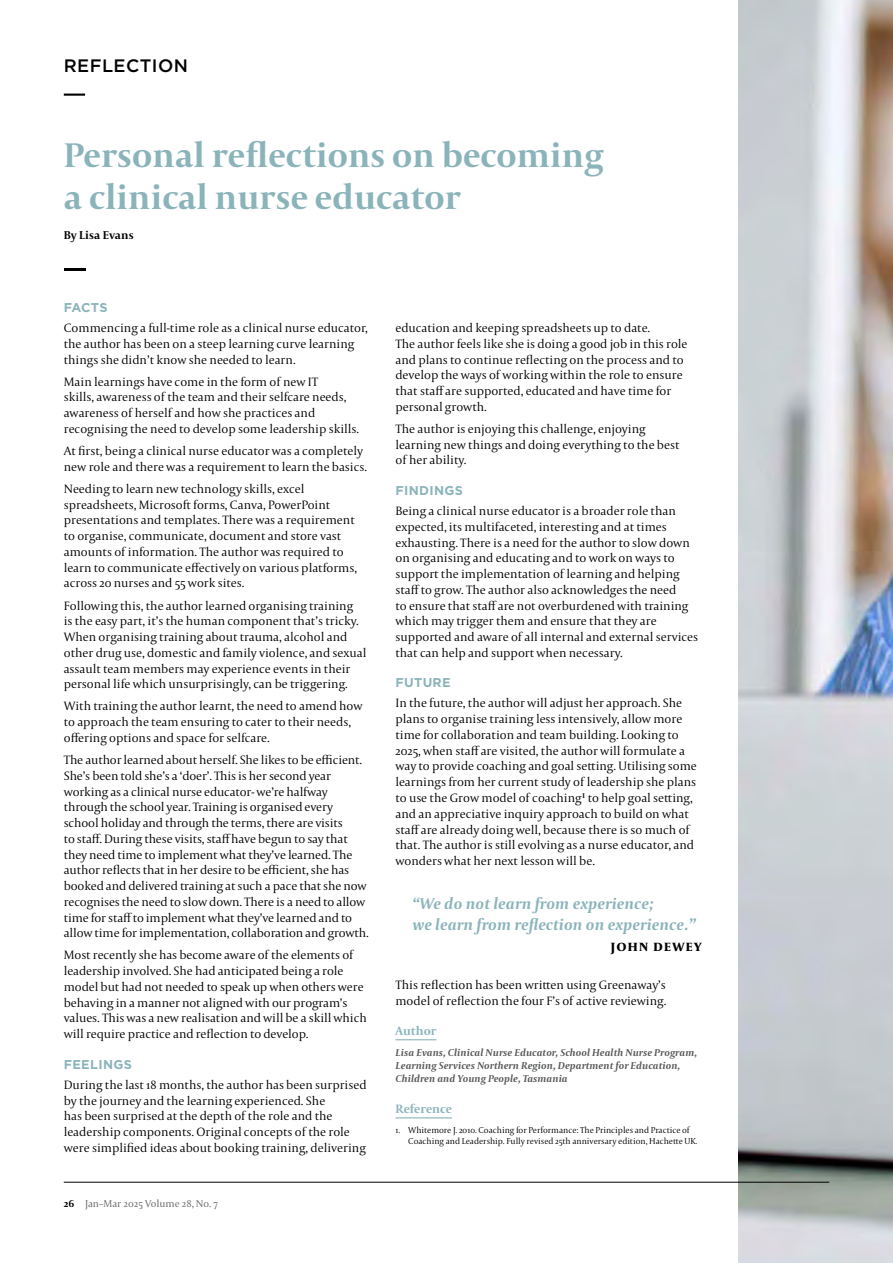
<style>
.page{position:relative;width:893px;height:1263px;background:#fff}
.page>*{position:absolute;margin:0;border:0;box-sizing:border-box;transform-origin:0 0}
.t1{font:700 36px/42px "Capitolium 2";letter-spacing:.005em;color:#8bb4ba}
.t2{font:500 18px "Gotham";color:#000}
.t3{font:italic 700 16.5px/21px "Capitolium 2";letter-spacing:.01em;color:#8bb4ba}
.t4{font:700 16.5px "Capitolium 2";letter-spacing:.05em;color:#000}
.t5{font:300 12.75px/15.8px "Capitolium 2";color:#000}
.t6{font:700 12.75px "Gotham";letter-spacing:.025em;color:#8bb4ba}
.t7{font:700 12.75px "Capitolium 2";color:#8bb4ba}
.t8{font:700 12px "Capitolium 2";letter-spacing:.005em;color:#000}
.t9{font:italic 700 10.5px/12.8px "Capitolium 2";letter-spacing:.01em;color:#58595b}
.t10{font:10.5px "Capitolium 2";color:#6d6e71}
.t11{font:300 9px/11.2px "Capitolium 2";color:#000}
.s1{font-weight:700;color:#000}
</style>
<div class="page">
<hr style="left:64px;top:269px;width:21px;height:2px;background:#000">
<hr style="left:395px;top:1039px;width:41px;height:1px;background:#8bb4ba">
<hr style="left:395px;top:1117px;width:57px;height:1px;background:#8bb4ba">
<img style="left:739px;top:0;width:154px;height:1263px">
<hr style="left:64px;top:94px;width:21px;height:2px;background:#000">
<hr style="left:64px;top:1182px;width:765px;height:1px;background:#000">
<h2 class="t2" style="left:64px;top:54px;width:14px">REFLECTION</h2>
<h1 class="t1" style="left:64px;top:133px;width:541px">Personal reflections on becoming a clinical nurse educator</h1>
<p class="t8" style="left:64px;top:227px;width:71px">By Lisa Evans</p>
<p class="t6" style="left:64px;top:299px;width:45px">FACTS</p>
<p class="t5" style="left:64px;top:320px;width:306px">Commencing a full-time role as a clinical nurse educator, the author has been on a steep learning curve learning things she didn’t know she needed to learn.</p>
<p class="t5" style="left:64px;top:373px;width:297px">Main learnings have come in the form of new IT<br>skills, awareness of the team and their selfcare needs, awareness of herself and how she practices and recognising the need to develop some leadership skills.</p>
<p class="t5" style="left:64px;top:443px;width:305px">At first, being a clinical nurse educator was a completely new role and there was a requirement to learn the basics.</p>
<p class="t5" style="left:64px;top:481px;width:295px">Needing to learn new technology skills, excel spreadsheets, Microsoft forms, Canva, PowerPoint presentations and templates. There was a requirement to organise, communicate, document and store vast amounts of information. The author was required to learn to communicate effectively on various platforms, across 20 nurses and 55 work sites.</p>
<p class="t5" style="left:64px;top:597px;width:304px">Following this, the author learned organising training<br>is the easy part, it’s the human component that’s tricky.<br>When organising training about trauma, alcohol and other drug use, domestic and family violence, and sexual assault team members may experience events in their personal life which unsurprisingly, can be triggering.</p>
<p class="t5" style="left:64px;top:698px;width:300px">With training the author learnt, the need to amend how to approach the team ensuring to cater to their needs, offering options and space for selfcare.</p>
<p class="t5" style="left:64px;top:752px;width:307px">The author learned about herself. She likes to be efficient.<br>She’s been told she’s a ‘doer’. This is her second year working as a clinical nurse educator- we’re halfway through the school year. Training is organised every school holiday and through the terms, there are visits<br>to staff. During these visits, staff have begun to say that they need time to implement what they’ve learned. The author reflects that in her desire to be efficient, she has booked and delivered training at such a pace that she now recognises the need to slow down. There is a need to allow time for staff to implement what they’ve learned and to allow time for implementation, collaboration and growth.</p>
<p class="t5" style="left:64px;top:947px;width:304px">Most recently she has become aware of the elements of leadership involved. She had anticipated being a role model but had not needed to speak up when others were behaving in a manner not aligned with our program’s values. This was a new realisation and will be a skill which will require practice and reflection to develop.</p>
<p class="t6" style="left:64px;top:1056px;width:70px">FEELINGS</p>
<p class="t5" style="left:64px;top:1076px;width:304px">During the last 18 months, the author has been surprised by the journey and the learning experienced. She<br>has been surprised at the depth of the role and the leadership components. Original concepts of the role were simplified ideas about booking training, delivering</p>
<p class="t10" style="left:64px;top:1196px;width:156px"><span class="s1">26</span> Jan–Mar 2025 Volume 28, No. 7</p>
<p class="t5" style="left:395px;top:320px;width:294px">education and keeping spreadsheets up to date.<br>The author feels like she is doing a good job in this role and plans to continue reflecting on the process and to develop the ways of working within the role to ensure that staff are supported, educated and have time for personal growth.</p>
<p class="t5" style="left:395px;top:420px;width:286px">The author is enjoying this challenge, enjoying learning new things and doing everything to the best of her ability.</p>
<p class="t6" style="left:395px;top:482px;width:69px">FINDINGS</p>
<p class="t5" style="left:395px;top:503px;width:304px">Being a clinical nurse educator is a broader role than expected, its multifaceted, interesting and at times exhausting. There is a need for the author to slow down on organising and educating and to work on ways to support the implementation of learning and helping staff to grow. The author also acknowledges the need<br>to ensure that staff are not overburdened with training which may trigger them and ensure that they are supported and aware of all internal and external services that can help and support when necessary.</p>
<p class="t6" style="left:395px;top:674px;width:57px">FUTURE</p>
<p class="t5" style="left:395px;top:695px;width:303px">In the future, the author will adjust her approach. She plans to organise training less intensively, allow more time for collaboration and team building. Looking to 2025, when staff are visited, the author will formulate a way to provide coaching and goal setting. Utilising some learnings from her current study of leadership she plans to use the Grow model of coaching<sup>1</sup> to help goal setting, and an appreciative inquiry approach to build on what staff are already doing well, because there is so much of that. The author is still evolving as a nurse educator, and wonders what her next lesson will be.</p>
<p class="t3" style="left:412px;top:893px;width:285px">“We do not learn from experience;<br>we learn from reflection on experience.”</p>
<p class="t4" style="left:611px;top:935px;width:92px">john dewey</p>
<p class="t5" style="left:395px;top:977px;width:272px">This reflection has been written using Greenaway’s model of reflection the four F’s of active reviewing.</p>
<p class="t7" style="left:395px;top:1022px;width:43px">Author</p>
<p class="t9" style="left:395px;top:1046px;width:303px">Lisa Evans, Clinical Nurse Educator, School Health Nurse Program,<br>Learning Services Northern Region, Department for Education,<br>Children and Young People, Tasmania</p>
<p class="t7" style="left:395px;top:1100px;width:58px">Reference</p>
<p class="t11" style="left:408px;top:1124px;width:291px;text-indent:-13px">1. Whitemore J. 2010. Coaching for Performance: The Principles and Practice of<br>Coaching and Leadership. Fully revised 25th anniversary edition, Hachette UK.</p>
</div>
